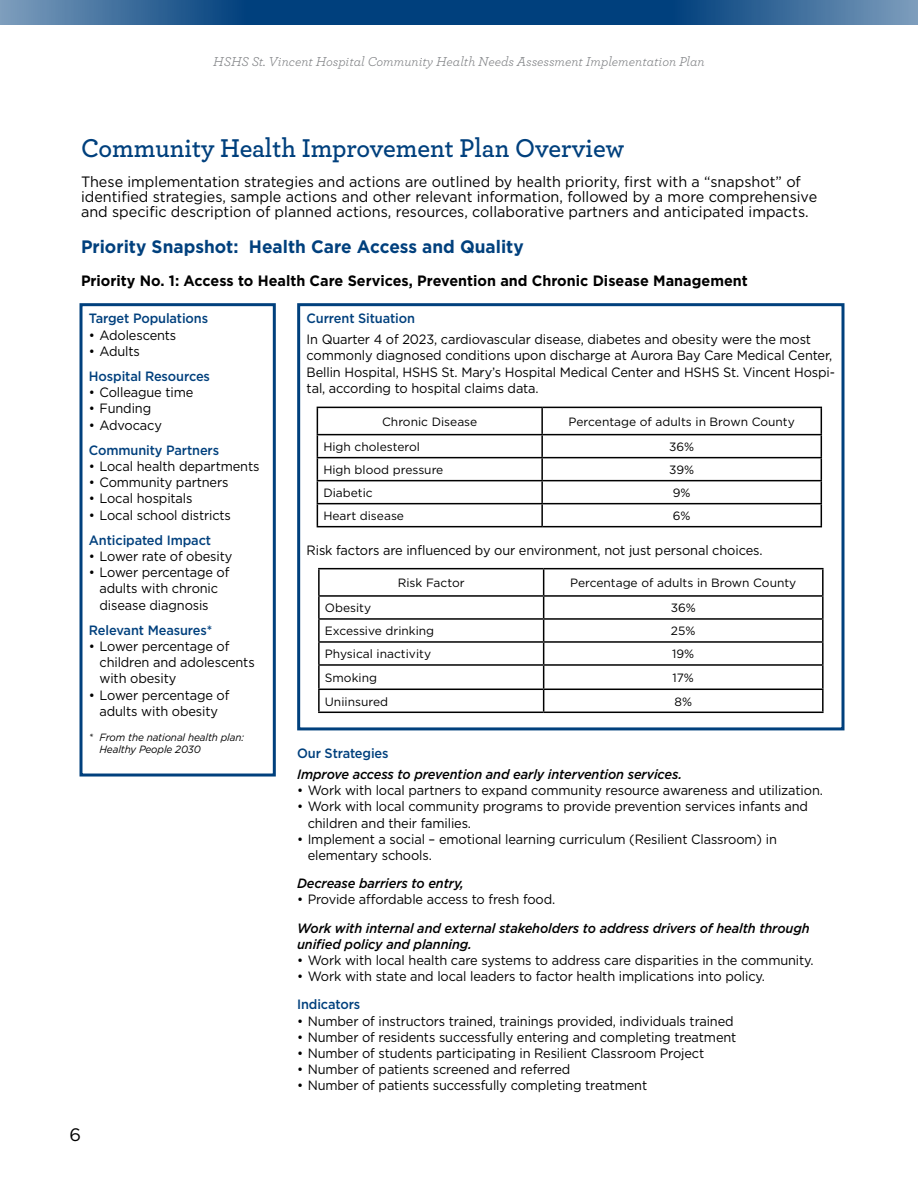
<style>
.page{position:relative;width:918px;height:1188px;background:#fff}
.page>*{position:absolute;margin:0;border:0;box-sizing:border-box;transform-origin:0 0}
.t1{font:600 27px "Archer";color:#00407d;scale:.96 1}
.t2{font:700 18px "Gotham";color:#00407d;scale:.96 1}
.t3{font:18px "Gotham";color:#000}
.t4{font:15px/15px "Gotham";color:#000;scale:.96 1}
.t5{font:700 15px "Gotham";color:#000;scale:.96 1}
.t6{font:13.5px/16.2px "Gotham";letter-spacing:-.01em;color:#000;scale:.95 1}
.t7{font:italic 500 13.5px/16.2px "Gotham";letter-spacing:-.01em;color:#000;scale:.95 1}
.t8{font:500 13.5px "Gotham";letter-spacing:-.01em;color:#00407d;scale:.95 1}
.t9{font:italic 13.5px "Archer";color:#808285}
.t10{font:12px "Gotham";color:#000}
.t11{font:italic 10.5px/12px "Gotham";letter-spacing:-.01em;color:#000;scale:.95 1}
</style>
<div class="page">
<svg style="left:0;top:0;width:458px;height:25px;background:#22598e"></svg>
<svg style="left:458px;top:0;width:460px;height:25px;background:#21588d"></svg>
<div style="left:80px;top:303px;width:196px;height:474px;border:3px solid #00407d"></div>
<div style="left:297px;top:303px;width:547px;height:427px;border:3px solid #00407d"></div>
<hr style="left:317px;top:407px;width:225px;height:1px;background:#000">
<hr style="left:542px;top:407px;width:280px;height:1px;background:#000">
<hr style="left:541px;top:408px;width:2px;height:26px;background:#000">
<hr style="left:317px;top:434px;width:225px;height:1px;background:#000">
<hr style="left:542px;top:434px;width:280px;height:1px;background:#000">
<hr style="left:541px;top:435px;width:2px;height:22px;background:#000">
<hr style="left:317px;top:457px;width:225px;height:1px;background:#000">
<hr style="left:542px;top:457px;width:280px;height:1px;background:#000">
<hr style="left:541px;top:458px;width:2px;height:22px;background:#000">
<hr style="left:317px;top:480px;width:225px;height:1px;background:#000">
<hr style="left:542px;top:480px;width:280px;height:1px;background:#000">
<hr style="left:541px;top:481px;width:2px;height:22px;background:#000">
<hr style="left:317px;top:503px;width:225px;height:1px;background:#000">
<svg style="left:317px;top:408px;width:1px;height:118px"></svg>
<hr style="left:542px;top:503px;width:280px;height:1px;background:#000">
<hr style="left:541px;top:504px;width:2px;height:22px;background:#000">
<svg style="left:821px;top:408px;width:1px;height:118px"></svg>
<hr style="left:317px;top:526px;width:225px;height:1px;background:#000">
<hr style="left:542px;top:526px;width:280px;height:1px;background:#000">
<hr style="left:318px;top:568px;width:226px;height:1px;background:#000">
<hr style="left:318px;top:569px;width:2px;height:26px;background:#000">
<hr style="left:544px;top:568px;width:280px;height:1px;background:#000">
<hr style="left:822px;top:569px;width:2px;height:26px;background:#000">
<hr style="left:318px;top:595px;width:226px;height:2px;background:#000">
<hr style="left:318px;top:597px;width:2px;height:21px;background:#000">
<hr style="left:544px;top:595px;width:280px;height:2px;background:#000">
<hr style="left:822px;top:597px;width:2px;height:21px;background:#000">
<hr style="left:318px;top:618px;width:226px;height:2px;background:#000">
<hr style="left:318px;top:620px;width:2px;height:21px;background:#000">
<hr style="left:544px;top:618px;width:280px;height:2px;background:#000">
<hr style="left:822px;top:620px;width:2px;height:21px;background:#000">
<hr style="left:318px;top:641px;width:226px;height:2px;background:#000">
<hr style="left:318px;top:643px;width:2px;height:21px;background:#000">
<hr style="left:544px;top:641px;width:280px;height:2px;background:#000">
<hr style="left:822px;top:643px;width:2px;height:21px;background:#000">
<hr style="left:318px;top:664px;width:226px;height:2px;background:#000">
<hr style="left:318px;top:666px;width:2px;height:23px;background:#000">
<hr style="left:544px;top:664px;width:280px;height:2px;background:#000">
<hr style="left:822px;top:666px;width:2px;height:23px;background:#000">
<hr style="left:318px;top:689px;width:226px;height:1px;background:#000">
<hr style="left:318px;top:690px;width:2px;height:22px;background:#000">
<hr style="left:544px;top:689px;width:280px;height:1px;background:#000">
<svg style="left:543px;top:569px;width:1px;height:143px"></svg>
<hr style="left:822px;top:690px;width:2px;height:22px;background:#000">
<hr style="left:318px;top:712px;width:226px;height:1px;background:#000">
<hr style="left:544px;top:712px;width:280px;height:1px;background:#000">
<p class="t9" style="left:213px;top:52px;width:493px">HSHS St. Vincent Hospital Community Health Needs Assessment Implementation Plan</p>
<h1 class="t1" style="left:81px;top:127px;width:567px">Community Health Improvement Plan Overview</h1>
<p class="t4" style="left:81px;top:173px;width:768px">These implementation strategies and actions are outlined by health priority, first with a “snapshot” of identified strategies, sample actions and other relevant information, followed by a more comprehensive and specific description of planned actions, resources, collaborative partners and anticipated impacts.</p>
<h2 class="t2" style="left:81px;top:235px;width:463px">Priority Snapshot: Health Care Access and Quality</h2>
<p class="t5" style="left:81px;top:271px;width:696px">Priority No. 1: Access to Health Care Services, Prevention and Chronic Disease Management</p>
<p class="t8" style="left:89px;top:310px;width:127px">Target Populations</p>
<p class="t6" style="left:89px;top:326px;width:93px">• Adolescents</p>
<p class="t6" style="left:89px;top:343px;width:55px">• Adults</p>
<p class="t8" style="left:89px;top:367px;width:129px">Hospital Resources</p>
<p class="t6" style="left:89px;top:384px;width:111px">• Colleague time</p>
<p class="t6" style="left:89px;top:400px;width:67px">• Funding</p>
<p class="t6" style="left:89px;top:417px;width:78px">• Advocacy</p>
<p class="t8" style="left:89px;top:441px;width:139px">Community Partners</p>
<p class="t6" style="left:89px;top:458px;width:181px">• Local health departments</p>
<p class="t6" style="left:89px;top:474px;width:148px">• Community partners</p>
<p class="t6" style="left:89px;top:490px;width:111px">• Local hospitals</p>
<p class="t6" style="left:89px;top:507px;width:151px">• Local school districts</p>
<p class="t8" style="left:89px;top:531px;width:130px">Anticipated Impact</p>
<p class="t6" style="left:89px;top:548px;width:153px">• Lower rate of obesity</p>
<p class="t6" style="left:99px;top:564px;width:138px;text-indent:-11px">• Lower percentage of adults with chronic disease diagnosis</p>
<p class="t8" style="left:89px;top:621px;width:131px">Relevant Measures*</p>
<p class="t6" style="left:99px;top:638px;width:165px;text-indent:-11px">• Lower percentage of children and adolescents with obesity</p>
<p class="t6" style="left:89px;top:687px;width:149px;text-align:center">• Lower percentage of adults with obesity</p>
<p class="t11" style="left:99px;top:731px;width:154px;text-indent:-10px">* From the national health plan:<br>Healthy People 2030</p>
<p class="t8" style="left:307px;top:310px;width:116px">Current Situation</p>
<p class="t6" style="left:307px;top:331px;width:558px">In Quarter 4 of 2023, cardiovascular disease, diabetes and obesity were the most commonly diagnosed conditions upon discharge at Aurora Bay Care Medical Center, Bellin Hospital, HSHS St. Mary’s Hospital Medical Center and HSHS St. Vincent Hospi&shy;tal, according to hospital claims data.</p>
<p class="t10" style="left:382px;top:414px;width:97px">Chronic Disease</p>
<p class="t10" style="left:569px;top:414px;width:228px">Percentage of adults in Brown County</p>
<p class="t10" style="left:323px;top:439px;width:98px">High cholesterol</p>
<p class="t10" style="left:669px;top:439px;width:27px">36%</p>
<p class="t10" style="left:323px;top:462px;width:122px">High blood pressure</p>
<p class="t10" style="left:669px;top:462px;width:27px">39%</p>
<p class="t10" style="left:323px;top:485px;width:51px">Diabetic</p>
<p class="t10" style="left:673px;top:485px;width:19px">9%</p>
<p class="t10" style="left:323px;top:508px;width:82px">Heart disease</p>
<p class="t10" style="left:673px;top:508px;width:19px">6%</p>
<p class="t6" style="left:307px;top:542px;width:479px">Risk factors are influenced by our environment, not just personal choices.</p>
<p class="t10" style="left:398px;top:575px;width:68px">Risk Factor</p>
<p class="t10" style="left:570px;top:575px;width:228px">Percentage of adults in Brown County</p>
<p class="t10" style="left:325px;top:600px;width:48px">Obesity</p>
<p class="t10" style="left:671px;top:600px;width:27px">36%</p>
<p class="t10" style="left:325px;top:623px;width:111px">Excessive drinking</p>
<p class="t10" style="left:671px;top:623px;width:26px">25%</p>
<p class="t10" style="left:325px;top:646px;width:108px">Physical inactivity</p>
<p class="t10" style="left:672px;top:646px;width:24px">19%</p>
<p class="t10" style="left:325px;top:670px;width:54px">Smoking</p>
<p class="t10" style="left:673px;top:670px;width:23px">17%</p>
<p class="t10" style="left:325px;top:694px;width:65px">Uniinsured</p>
<p class="t10" style="left:674px;top:694px;width:19px">8%</p>
<p class="t8" style="left:297px;top:745px;width:98px">Our Strategies</p>
<p class="t7" style="left:297px;top:766px;width:407px">Improve access to prevention and early intervention services.</p>
<p class="t6" style="left:297px;top:782px;width:553px">• Work with local partners to expand community resource awareness and utilization.</p>
<p class="t6" style="left:308px;top:798px;width:528px;text-indent:-11px">• Work with local community programs to provide prevention services infants and children and their families.</p>
<p class="t6" style="left:308px;top:831px;width:495px;text-indent:-11px">• Implement a social – emotional learning curriculum (Resilient Classroom) in elementary schools.</p>
<p class="t7" style="left:297px;top:875px;width:177px">Decrease barriers to entry,</p>
<p class="t6" style="left:297px;top:891px;width:271px">• Provide affordable access to fresh food.</p>
<p class="t7" style="left:297px;top:920px;width:541px">Work with internal and external stakeholders to address drivers of health through unified policy and planning.</p>
<p class="t6" style="left:297px;top:952px;width:543px">• Work with local health care systems to address care disparities in the community.</p>
<p class="t6" style="left:297px;top:968px;width:492px">• Work with state and local leaders to factor health implications into policy.</p>
<p class="t8" style="left:297px;top:996px;width:68px">Indicators</p>
<p class="t6" style="left:297px;top:1013px;width:461px">• Number of instructors trained, trainings provided, individuals trained</p>
<p class="t6" style="left:297px;top:1029px;width:464px">• Number of residents successfully entering and completing treatment</p>
<p class="t6" style="left:297px;top:1045px;width:430px">• Number of students participating in Resilient Classroom Project</p>
<p class="t6" style="left:297px;top:1061px;width:289px">• Number of patients screened and referred</p>
<p class="t6" style="left:297px;top:1077px;width:370px">• Number of patients successfully completing treatment</p>
<h2 class="t3" style="left:69px;top:1123px;width:13px">6</h2>
</div>
